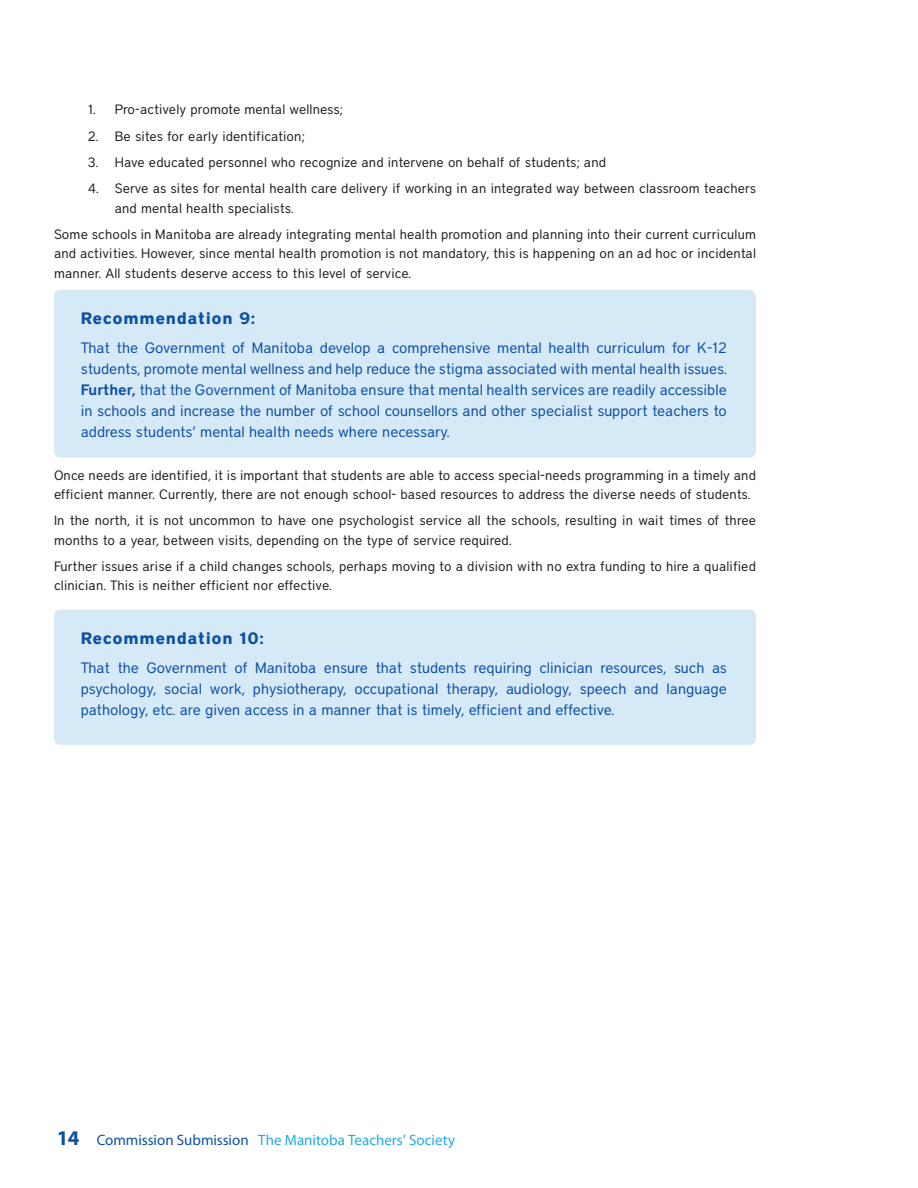
<style>
.page{position:relative;width:918px;height:1188px;background:#fff}
.page>*{position:absolute;margin:0;border:0;box-sizing:border-box;transform-origin:0 0}
.t1{font:700 16.5px "District";letter-spacing:.04em;color:#0d50a3}
.t2{font:15px/21px "District";color:#0d50a3;text-align:justify}
.t3{font:15px "Myriad Pro";color:#24aae1}
.t4{font:13.5px/19.5px "District";letter-spacing:.01em;color:#231f20}
.s1{font-weight:600}
.s2{font-weight:700;font-size:21px;color:#0d50a3}
.s3{color:#0d50a3}
</style>
<div class="page">
<div style="left:54px;top:610px;width:702px;height:135px;background:#d6e9f7;border-radius:7px"></div>
<div style="left:54px;top:290px;width:702px;height:167px;background:#d6e9f7;border-radius:7px"></div>
<p class="t4" style="left:88px;top:100px;width:257px">1. Pro-actively promote mental wellness;</p>
<p class="t4" style="left:88px;top:126px;width:219px">2. Be sites for early identification;</p>
<p class="t4" style="left:88px;top:152px;width:520px">3. Have educated personnel who recognize and intervene on behalf of students; and</p>
<p class="t4" style="left:115px;top:178px;width:643px;text-indent:-27px">4. Serve as sites for mental health care delivery if working in an integrated way between classroom teachers and mental health specialists.</p>
<p class="t4" style="left:54px;top:224px;width:704px;text-align:justify">Some schools in Manitoba are already integrating mental health promotion and planning into their current curriculum and activities. However, since mental health promotion is not mandatory, this is happening on an ad hoc or incidental manner. All students deserve access to this level of service.</p>
<p class="t1" style="left:81px;top:308px;width:176px">Recommendation 9:</p>
<p class="t2" style="left:81px;top:337px;width:648px">That the Government of Manitoba develop a comprehensive mental health curriculum for K-12 students, promote mental wellness and help reduce the stigma associated with mental health issues.<br><span class="s1">Further,</span> that the Government of Manitoba ensure that mental health services are readily accessible in schools and increase the number of school counsellors and other specialist support teachers to address students’ mental health needs where necessary.</p>
<p class="t4" style="left:54px;top:465px;width:704px">Once needs are identified, it is important that students are able to access special-needs programming in a timely and efficient manner. Currently, there are not enough school- based resources to address the diverse needs of students.</p>
<p class="t4" style="left:54px;top:511px;width:704px">In the north, it is not uncommon to have one psychologist service all the schools, resulting in wait times of three months to a year, between visits, depending on the type of service required.</p>
<p class="t4" style="left:54px;top:556px;width:703px">Further issues arise if a child changes schools, perhaps moving to a division with no extra funding to hire a qualified clinician. This is neither efficient nor effective.</p>
<p class="t1" style="left:81px;top:628px;width:185px">Recommendation 10:</p>
<p class="t2" style="left:81px;top:657px;width:648px">That the Government of Manitoba ensure that students requiring clinician resources, such as psychology, social work, physiotherapy, occupational therapy, audiology, speech and language pathology, etc. are given access in a manner that is timely, efficient and effective.</p>
<p class="t3" style="left:57px;top:1131px;width:400px"><span class="s2">14</span> <span class="s3">Commission Submission</span> The Manitoba Teachers’ Society</p>
</div>
